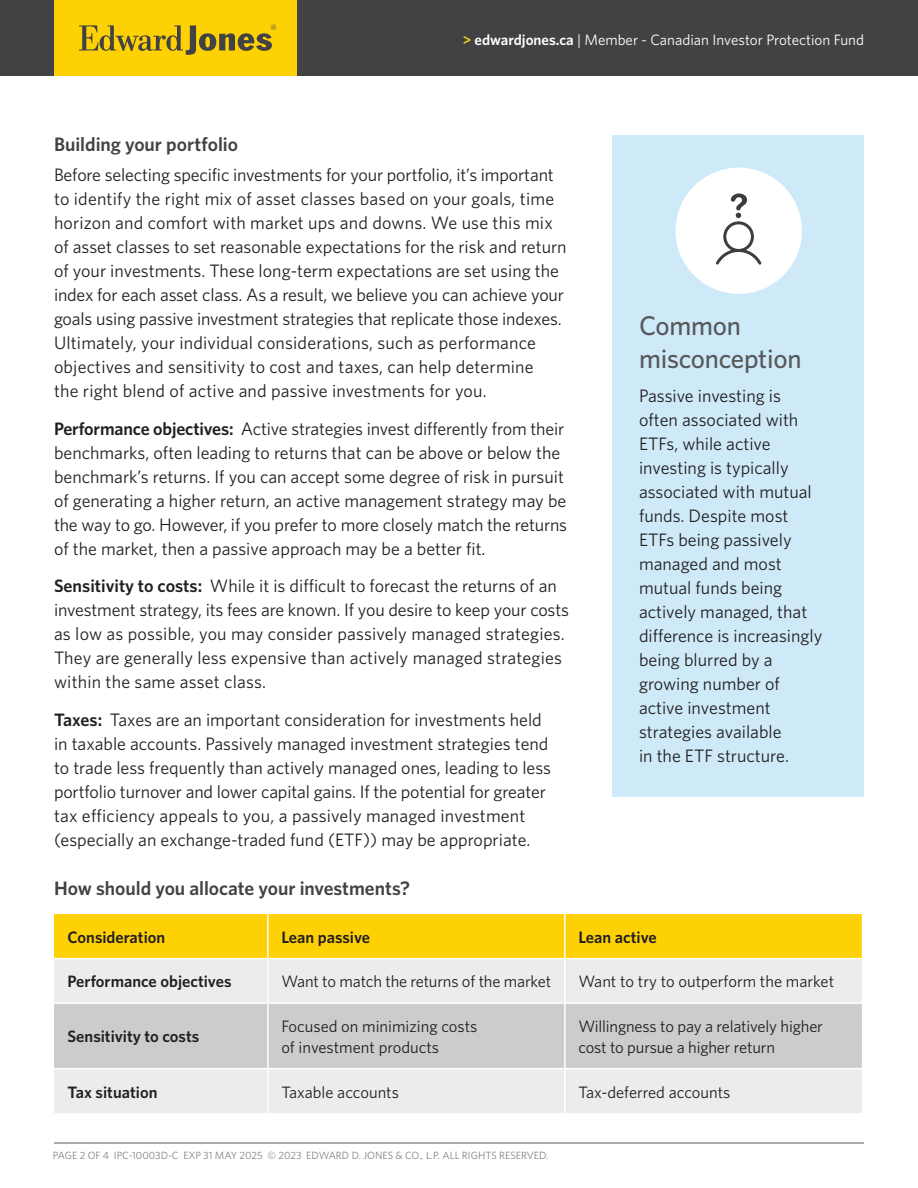
<style>
.page{position:relative;width:918px;height:1188px;background:#fff}
.page>*{position:absolute;margin:0;border:0;box-sizing:border-box;transform-origin:0 0}
.Headline{font:500 27px/33px "Whitney";letter-spacing:-.01em;color:#57585a}
.Body_-_Subheads{font:600 19.5px "Whitney";letter-spacing:-.005em;color:#414243}
.Body{font:18px/24px "Whitney";color:#231f20}
.Table_Text{font:16.5px/21px "Whitney";letter-spacing:-.01em;color:#231f20}
.Table_Text-2{font:600 16.5px "Whitney";color:#231f20}
.Table_Header{font:600 16.5px "Whitney";color:#231f20}
.Website{font:15px "Whitney";color:#fff}
.Job_Number{font:10.5px "Whitney";color:#808285}
.s1{font-weight:600;color:#fed105}
.s2{font-weight:600}
</style>
<div class="page">
<div style="left:612px;top:135px;width:252px;height:661px;background:#ceeaf9"></div>
<div style="left:676px;top:168px;width:126px;height:126px;background:#fff;border-radius:50%"></div>
<div style="left:54px;top:914px;width:808px;height:44px;background:#fed105"></div>
<div style="left:54px;top:959px;width:808px;height:154px;background:#ececee"></div>
<div style="left:54px;top:1004px;width:808px;height:64px;background:#cbccce"></div>
<hr style="left:267px;top:914px;width:2px;height:44px;background:#fff">
<hr style="left:564px;top:914px;width:2px;height:44px;background:#fff">
<hr style="left:267px;top:959px;width:2px;height:43px;background:#fff">
<hr style="left:564px;top:959px;width:2px;height:43px;background:#fff">
<hr style="left:54px;top:1002px;width:214px;height:2px;background:#fff">
<hr style="left:268px;top:1002px;width:297px;height:2px;background:#fff">
<hr style="left:267px;top:1004px;width:2px;height:64px;background:#fff">
<hr style="left:565px;top:1002px;width:297px;height:2px;background:#fff">
<hr style="left:564px;top:1004px;width:2px;height:64px;background:#fff">
<hr style="left:54px;top:1068px;width:214px;height:1px;background:#fff">
<hr style="left:268px;top:1068px;width:297px;height:1px;background:#fff">
<hr style="left:267px;top:1069px;width:2px;height:44px;background:#fff">
<hr style="left:565px;top:1068px;width:297px;height:1px;background:#fff">
<hr style="left:564px;top:1069px;width:2px;height:44px;background:#fff">
<svg style="left:716px;top:247px;width:46px;height:18px"></svg>
<div style="left:723px;top:221px;width:31px;height:31px;border:3px solid #3b3e40;border-radius:50%"></div>
<svg style="left:731px;top:193px;width:16px;height:25px"></svg>
<div style="left:0;top:0;width:918px;height:76px;background:#414243"></div>
<div style="left:54px;top:0;width:243px;height:76px;background:#fed105"></div>
<svg style="left:79px;top:25px;width:197px;height:30px"></svg>
<hr style="left:54px;top:1143px;width:810px;height:1px;background:#57585a">
<p class="Website" style="left:463px;top:30px;width:403px"><span class="s1">&gt;</span> <span class="s2">edwardjones.ca</span> | Member - Canadian Investor Protection Fund</p>
<p class="Body_-_Subheads" style="left:54px;top:131px;width:186px">Building your portfolio</p>
<p class="Body" style="left:54px;top:163px;width:514px">Before selecting specific investments for your portfolio, it’s important to identify the right mix of asset classes based on your goals, time horizon and comfort with market ups and downs. We use this mix of asset classes to set reasonable expectations for the risk and return of your investments. These long-term expectations are set using the index for each asset class. As a result, we believe you can achieve your goals using passive investment strategies that replicate those indexes.<br>Ultimately, your individual considerations, such as performance objectives and sensitivity to cost and taxes, can help determine<br>the right blend of active and passive investments for you.</p>
<p class="Body" style="left:54px;top:416px;width:515px"><span class="s2">Performance objectives:</span> Active strategies invest differently from their benchmarks, often leading to returns that can be above or below the benchmark’s returns. If you can accept some degree of risk in pursuit of generating a higher return, an active management strategy may be the way to go. However, if you prefer to more closely match the returns of the market, then a passive approach may be a better fit.</p>
<p class="Body" style="left:54px;top:574px;width:517px"><span class="s2">Sensitivity to costs:</span> While it is difficult to forecast the returns of an investment strategy, its fees are known. If you desire to keep your costs as low as possible, you may consider passively managed strategies.<br>They are generally less expensive than actively managed strategies within the same asset class.</p>
<p class="Body" style="left:54px;top:707px;width:499px"><span class="s2">Taxes:</span> Taxes are an important consideration for investments held in taxable accounts. Passively managed investment strategies tend to trade less frequently than actively managed ones, leading to less portfolio turnover and lower capital gains. If the potential for greater tax efficiency appeals to you, a passively managed investment (especially an exchange-traded fund (ETF)) may be appropriate.</p>
<p class="Body_-_Subheads" style="left:54px;top:875px;width:358px">How should you allocate your investments?</p>
<p class="Table_Header" style="left:68px;top:926px;width:99px">Consideration</p>
<p class="Table_Header" style="left:281px;top:926px;width:90px">Lean passive</p>
<p class="Table_Header" style="left:578px;top:926px;width:80px">Lean active</p>
<p class="Table_Text-2" style="left:68px;top:971px;width:166px">Performance objectives</p>
<p class="Table_Text" style="left:281px;top:971px;width:271px">Want to match the returns of the market</p>
<p class="Table_Text" style="left:578px;top:971px;width:257px">Want to try to outperform the market</p>
<p class="Headline" style="left:639px;top:308px;width:164px">Common misconception</p>
<p class="Body" style="left:639px;top:383px;width:185px">Passive investing is often associated with<br>ETFs, while active investing is typically associated with mutual funds. Despite most<br>ETFs being passively managed and most mutual funds being actively managed, that difference is increasingly being blurred by a growing number of active investment strategies available<br>in the ETF structure.</p>
<p class="Table_Text-2" style="left:68px;top:1026px;width:133px">Sensitivity to costs</p>
<p class="Table_Text" style="left:281px;top:1015px;width:198px">Focused on minimizing costs of investment products</p>
<p class="Table_Text" style="left:578px;top:1015px;width:246px">Willingness to pay a relatively higher cost to pursue a higher return</p>
<p class="Table_Text-2" style="left:68px;top:1081px;width:92px">Tax situation</p>
<p class="Table_Text" style="left:281px;top:1081px;width:119px">Taxable accounts</p>
<p class="Table_Text" style="left:578px;top:1081px;width:154px">Tax-deferred accounts</p>
<p class="Job_Number" style="left:53px;top:1148px;width:497px">PAGE 2 OF 4 IPC-10003D-C EXP 31 MAY 2025 © 2023 EDWARD D. JONES &amp; CO., L.P. ALL RIGHTS RESERVED.</p>
</div>
